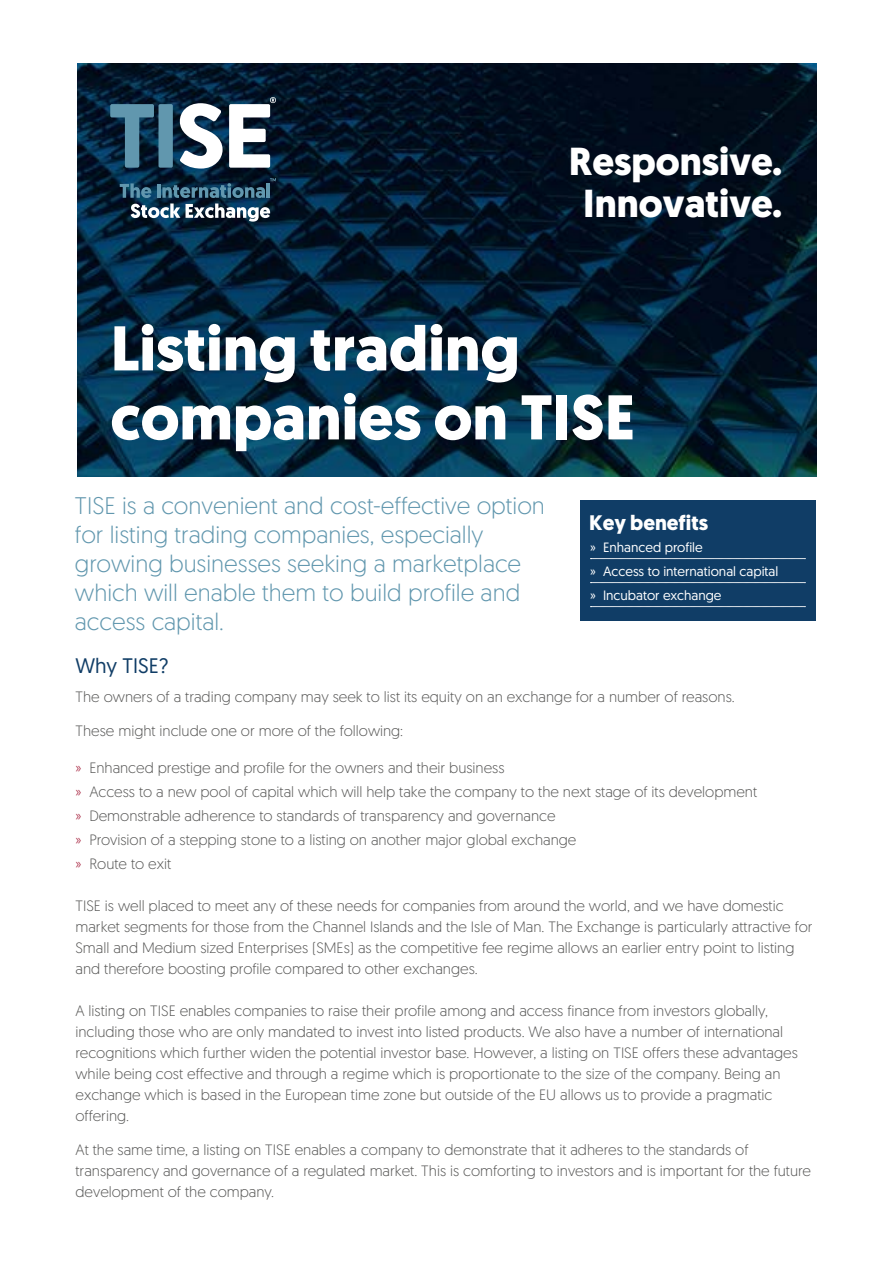
<style>
.page{position:relative;width:893px;height:1263px;background:#fff}
.page>*{position:absolute;margin:0;border:0;box-sizing:border-box;transform-origin:0 0}
.t1{font:700 63px/69px "Geomanist";color:#fff}
.t2{font:700 39px/42px "Geomanist";color:#fff;text-align:center}
.t3{font:300 24px/28.8px "Geomanist";color:#6197ae}
.t4{font:700 21px "Geomanist";color:#fff}
.t5{font:21px "Geomanist";color:#103d66}
.t6{font:300 15px/21px "Geomanist";color:#575756}
.t7{font:13.5px/24px "Geomanist";color:#fff}
.s1{color:#a41c39}
</style>
<div class="page">
<img style="left:78px;top:64px;width:738px;height:412px">
<div style="left:580px;top:501px;width:236px;height:120px;background:#103d66"></div>
<svg style="left:590px;top:558px;width:215px;height:1px"></svg>
<svg style="left:590px;top:582px;width:215px;height:1px"></svg>
<svg style="left:590px;top:606px;width:215px;height:1px"></svg>
<svg style="left:110px;top:104px;width:44px;height:64px;background:#2f566e"></svg>
<div style="left:158px;top:104px;width:15px;height:64px;background:#6197ae;border-radius:2px"></div>
<svg style="left:180px;top:103px;width:43px;height:66px"></svg>
<svg style="left:229px;top:97px;width:47px;height:71px"></svg>
<svg style="left:120px;top:178px;width:156px;height:44px;background:#365367"></svg>
<h2 class="t2" style="left:569px;top:140px;width:215px">Responsive.<br>Innovative.</h2>
<h1 class="t1" style="left:111px;top:314px;width:526px">Listing trading companies on TISE</h1>
<h3 class="t3" style="left:75px;top:491px;width:472px">TISE is a convenient and cost-effective option for listing trading companies, especially growing businesses seeking a marketplace which will enable them to build profile and access capital.</h3>
<h3 class="t4" style="left:589px;top:508px;width:120px">Key benefits</h3>
<p class="t7" style="left:590px;top:535px;width:190px">» Enhanced profile<br>» Access to international capital » Incubator exchange</p>
<h3 class="t5" style="left:75px;top:652px;width:95px">Why TISE?</h3>
<p class="t6" style="left:75px;top:686px;width:661px">The owners of a trading company may seek to list its equity on an exchange for a number of reasons.</p>
<p class="t6" style="left:75px;top:720px;width:329px">These might include one or more of the following:</p>
<p class="t6" style="left:75px;top:755px;width:683px;line-height:24px"><span class="s1">»</span> Enhanced prestige and profile for the owners and their business<br><span class="s1">»</span> Access to a new pool of capital which will help take the company to the next stage of its development <span class="s1">»</span> Demonstrable adherence to standards of transparency and governance<br><span class="s1">»</span> Provision of a stepping stone to a listing on another major global exchange<br><span class="s1">»</span> Route to exit</p>
<p class="t6" style="left:75px;top:894px;width:739px">TISE is well placed to meet any of these needs for companies from around the world, and we have domestic market segments for those from the Channel Islands and the Isle of Man. The Exchange is particularly attractive for Small and Medium sized Enterprises (SMEs) as the competitive fee regime allows an earlier entry point to listing and therefore boosting profile compared to other exchanges.</p>
<p class="t6" style="left:75px;top:999px;width:724px">A listing on TISE enables companies to raise their profile among and access finance from investors globally, including those who are only mandated to invest into listed products. We also have a number of international recognitions which further widen the potential investor base. However, a listing on TISE offers these advantages while being cost effective and through a regime which is proportionate to the size of the company. Being an exchange which is based in the European time zone but outside of the EU allows us to provide a pragmatic offering.</p>
<p class="t6" style="left:75px;top:1138px;width:737px">At the same time, a listing on TISE enables a company to demonstrate that it adheres to the standards of transparency and governance of a regulated market. This is comforting to investors and is important for the future development of the company.</p>
</div>
